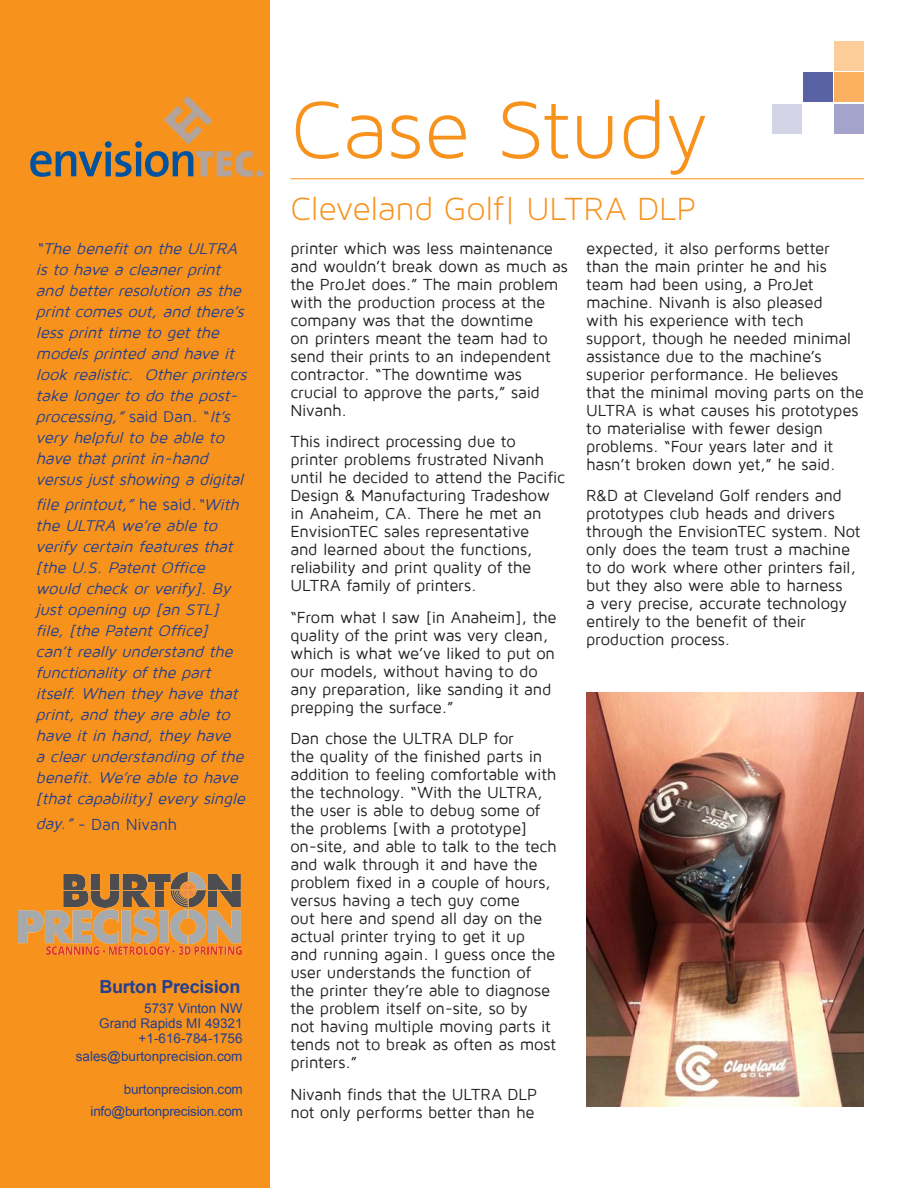
<style>
.page{position:relative;width:918px;height:1188px;background:#fff}
.page>*{position:absolute;margin:0;border:0;box-sizing:border-box;transform-origin:0 0}
.t1{font:87px "Maven Pro Light 300";letter-spacing:-.005em;color:#f7931d}
.t2{font:34.5px "Maven Pro Light 300";letter-spacing:-.005em;color:#f7931d}
.t3{font:700 18px "Arial";letter-spacing:-.015em;color:#253f8e}
.Paragraph_Style_1{font:16.5px/18px "Maven Pro";letter-spacing:-.015em;color:#231f20}
.Paragraph_Style_1-2{font:italic 16.5px/21px "Maven Pro";color:#253f8e}
.Paragraph_Style_1-3{font:16.5px "Maven Pro";letter-spacing:-.02em;color:#253f8e}
.Paragraph_Style_1-4{font:italic 16.05px/21px "Maven Pro";color:#253f8e}
.t4{font:13.5px/15px "Arial";color:#253f8e;text-align:right}
.s1{font-style:normal}
.s2{font-size:16.05px}
.s3{font-style:italic;font-size:16.05px}
</style>
<div class="page">
<div style="left:0;top:0;width:270px;height:1188px;background:#f7931d"></div>
<svg style="left:30px;top:96px;width:223px;height:81px"></svg>
<div style="left:256px;top:170px;width:7px;height:7px;background:#b3a39d;border-radius:50%"></div>
<hr style="left:291px;top:178px;width:573px;height:1px;background:#f7931d">
<div style="left:834px;top:41px;width:30px;height:30px;background:#fdcd99"></div>
<div style="left:834px;top:73px;width:30px;height:29px;background:#fab05f"></div>
<div style="left:834px;top:104px;width:30px;height:30px;background:#a3a3cb"></div>
<div style="left:803px;top:73px;width:30px;height:29px;background:#5962a3"></div>
<div style="left:772px;top:104px;width:29px;height:30px;background:#d4d4e7"></div>
<img style="left:587px;top:692px;width:277px;height:415px">
<img style="left:19px;top:873px;width:223px;height:82px">
<p class="Paragraph_Style_1-4" style="left:36px;top:238px;width:217px">“The benefit on the ULTRA is to have a cleaner print and better resolution as the print comes out, and there’s less print time to get the models printed and have it look realistic. Other printers take longer to do the post&shy;processing,”<span class="s1">s a i d D a n . “</span> It’s very helpful to be able to</p>
<p class="Paragraph_Style_1-2" style="left:36px;top:448px;width:214px">have that print in-hand versus just showing a digital</p>
<p class="Paragraph_Style_1-2" style="left:36px;top:494px;width:209px">file printout,” <span class="s1">h e s a i d .</span> <span class="s2">“With</span></p>
<p class="Paragraph_Style_1-4" style="left:36px;top:515px;width:215px">the ULTRA we’re able to verify certain features that [the U.S. Patent Office would check or verify]. By just opening up [an STL] file, [the Patent Office] can’t really understand the functionality of the part itself. When they have that print, and they are able to have it in hand, they have a clear understanding of the benefit. We’re able to have [that capability] every single</p>
<p class="Paragraph_Style_1-3" style="left:36px;top:815px;width:143px"><span class="s3">day.”</span> - Dan Nivanh</p>
<p class="t3" style="left:99px;top:974px;width:142px">Burton Precision</p>
<p class="t4" style="left:99px;top:1001px;width:145px">5737 Vinton NW<br>Grand Rapids MI 49321 +1-616-784-1756</p>
<p class="t4" style="left:76px;top:1049px;width:168px">sales@burtonprecision.com</p>
<p class="t4" style="left:91px;top:1079px;width:154px;line-height:21.8px">burtonprecision.com info@burtonprecision.com</p>
<p class="t1" style="left:291px;top:82px;width:419px">Case Study</p>
<h2 class="t2" style="left:291px;top:190px;width:407px">Cleveland Golf| ULTRA DLP</h2>
<p class="Paragraph_Style_1" style="left:291px;top:239px;width:279px">printer which was less maintenance and wouldn’t break down as much as the ProJet does.” The main problem with the production process at the company was that the downtime<br>on printers meant the team had to send their prints to an independent contractor. “The downtime was crucial to approve the parts,” said<br>Nivanh.</p>
<p class="Paragraph_Style_1" style="left:291px;top:433px;width:276px">This indirect processing due to printer problems frustrated Nivanh until he decided to attend the Pacific Design &amp; Manufacturing Tradeshow in Anaheim, CA. There he met an EnvisionTEC sales representative<br>and learned about the functions, reliability and print quality of the ULTRA family of printers.</p>
<p class="Paragraph_Style_1" style="left:291px;top:608px;width:268px">“From what I saw [in Anaheim], the quality of the print was very clean, which is what we’ve liked to put on our models, without having to do any preparation, like sanding it and prepping the surface.”</p>
<p class="Paragraph_Style_1" style="left:291px;top:730px;width:268px">Dan chose the ULTRA DLP for<br>the quality of the finished parts in addition to feeling comfortable with the technology. “With the ULTRA, the user is able to debug some of the problems [with a prototype] on-site, and able to talk to the tech and walk through it and have the problem fixed in a couple of hours, versus having a tech guy come<br>out here and spend all day on the actual printer trying to get it up<br>and running again. I guess once the user understands the function of the printer they’re able to diagnose the problem itself on-site, so by<br>not having multiple moving parts it tends not to break as often as most printers.”</p>
<p class="Paragraph_Style_1" style="left:291px;top:1085px;width:248px">Nivanh finds that the ULTRA DLP not only performs better than he</p>
<p class="Paragraph_Style_1" style="left:586px;top:239px;width:279px">expected, it also performs better than the main printer he and his team had been using, a ProJet machine. Nivanh is also pleased<br>with his experience with tech support, though he needed minimal assistance due to the machine’s superior performance. He believes that the minimal moving parts on the<br>ULTRA is what causes his prototypes to materialise with fewer design problems. “Four years later and it hasn’t broken down yet,” he said.</p>
<p class="Paragraph_Style_1" style="left:586px;top:487px;width:276px">R&amp;D at Cleveland Golf renders and prototypes club heads and drivers through the EnvisionTEC system. Not only does the team trust a machine to do work where other printers fail, but they also were able to harness<br>a very precise, accurate technology entirely to the benefit of their production process.</p>
</div>
